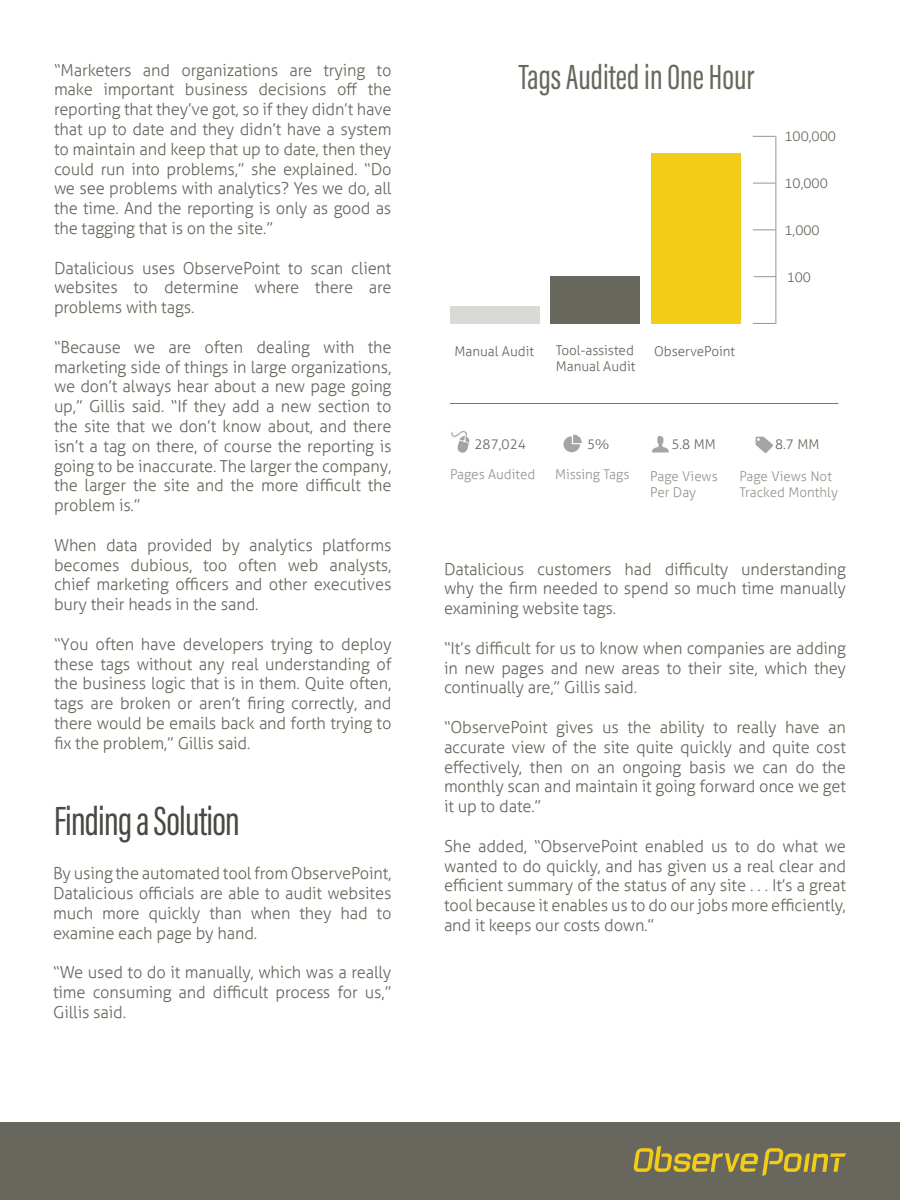
<style>
.page{position:relative;width:900px;height:1200px;background:#fff}
.page>*{position:absolute;margin:0;border:0;box-sizing:border-box;transform-origin:0 0}
.t1{font:42px "Acumin Pro Extra Cond";letter-spacing:-.02em;color:#494842}
.t2{font:36px "Acumin Pro Extra Cond";color:#67675d}
.t3{font:300 16.5px/19.8px "Aller";letter-spacing:-.01em;color:#67675d;text-align:justify}
.t4{font:300 13.5px/16.2px "Aller";color:#67675d}
.t5{font:300 13.5px/16.2px "Aller";color:#96968e}
</style>
<div class="page">
<div style="left:450px;top:306px;width:90px;height:18px;background:#dadad5"></div>
<div style="left:550px;top:276px;width:90px;height:47px;background:#67675d"></div>
<div style="left:651px;top:153px;width:90px;height:171px;background:#f2cd18"></div>
<hr style="left:776px;top:136px;width:1px;height:188px;background:#96968e">
<svg style="left:753px;top:136px;width:23px;height:1px"></svg>
<svg style="left:753px;top:323px;width:23px;height:1px"></svg>
<svg style="left:753px;top:230px;width:23px;height:1px"></svg>
<svg style="left:754px;top:276px;width:22px;height:1px"></svg>
<svg style="left:753px;top:183px;width:23px;height:1px"></svg>
<img style="left:451px;top:431px;width:19px;height:22px">
<img style="left:563px;top:434px;width:19px;height:19px">
<img style="left:652px;top:435px;width:17px;height:18px">
<img style="left:755px;top:436px;width:18px;height:17px">
<hr style="left:450px;top:403px;width:388px;height:1px;background:#75766d">
<div style="left:0;top:1122px;width:900px;height:78px;background:#67675d"></div>
<svg style="left:633px;top:1146px;width:213px;height:30px"></svg>
<p class="t3" style="left:54px;top:60px;width:339px">“Marketers and organizations are trying to make important business decisions off the reporting that they’ve got, so if they didn’t have that up to date and they didn’t have a system to maintain and keep that up to date, then they could run into problems,” she explained. “Do we see problems with analytics? Yes we do, all the time. And the reporting is only as good as the tagging that is on the site.”</p>
<p class="t3" style="left:54px;top:258px;width:339px">Datalicious uses ObservePoint to scan client websites to determine where there are problems with tags.</p>
<p class="t3" style="left:54px;top:337px;width:339px">“Because we are often dealing with the marketing side of things in large organizations, we don’t always hear about a new page going up,” Gillis said. “If they add a new section to the site that we don’t know about, and there isn’t a tag on there, of course the reporting is going to be inaccurate. The larger the company, the larger the site and the more difficult the problem is.”</p>
<p class="t3" style="left:54px;top:535px;width:339px">When data provided by analytics platforms becomes dubious, too often web analysts, chief marketing officers and other executives bury their heads in the sand.</p>
<p class="t3" style="left:54px;top:634px;width:339px">“You often have developers trying to deploy these tags without any real understanding of the business logic that is in them. Quite often, tags are broken or aren’t firing correctly, and there would be emails back and forth trying to fix the problem,” Gillis said.</p>
<h1 class="t1" style="left:54px;top:796px;width:187px">Finding a Solution</h1>
<p class="t3" style="left:53px;top:863px;width:340px">By using the automated tool from ObservePoint, Datalicious officials are able to audit websites much more quickly than when they had to examine each page by hand.</p>
<p class="t3" style="left:53px;top:962px;width:340px">“We used to do it manually, which was a really time consuming and difficult process for us,” Gillis said.</p>
<h2 class="t2" style="left:519px;top:56px;width:237px">Tags Audited in One Hour</h2>
<p class="t4" style="left:454px;top:343px;width:81px">Manual Audit</p>
<p class="t4" style="left:556px;top:342px;width:81px">Tool-assisted<br>Manual Audit</p>
<p class="t4" style="left:654px;top:343px;width:83px">ObservePoint</p>
<p class="t4" style="left:784px;top:129px;width:53px">100,000</p>
<p class="t4" style="left:784px;top:175px;width:45px">10,000</p>
<p class="t4" style="left:784px;top:222px;width:37px">1,000</p>
<p class="t4" style="left:787px;top:269px;width:26px">100</p>
<p class="t4" style="left:475px;top:436px;width:53px">287,024</p>
<p class="t4" style="left:587px;top:436px;width:24px">5%</p>
<p class="t5" style="left:555px;top:466px;width:76px">Missing Tags</p>
<p class="t5" style="left:450px;top:466px;width:87px">Pages Audited</p>
<p class="t4" style="left:671px;top:436px;width:46px">5.8 MM</p>
<p class="t5" style="left:650px;top:468px;width:69px">Page Views<br>Per Day</p>
<p class="t4" style="left:775px;top:436px;width:46px">8.7 MM</p>
<p class="t5" style="left:739px;top:468px;width:100px">Page Views Not<br>Tracked Monthly</p>
<p class="t3" style="left:444px;top:559px;width:404px">Datalicious customers had difficulty understanding why the firm needed to spend so much time manually examining website tags.</p>
<p class="t3" style="left:444px;top:638px;width:404px">“It’s difficult for us to know when companies are adding in new pages and new areas to their site, which they continually are,” Gillis said.</p>
<p class="t3" style="left:444px;top:717px;width:404px">“ObservePoint gives us the ability to really have an accurate view of the site quite quickly and quite cost effectively, then on an ongoing basis we can do the monthly scan and maintain it going forward once we get it up to date.”</p>
<p class="t3" style="left:444px;top:836px;width:404px">She added, “ObservePoint enabled us to do what we wanted to do quickly, and has given us a real clear and efficient summary of the status of any site . . . It’s a great tool because it enables us to do our jobs more efficiently, and it keeps our costs down.”</p>
</div>
